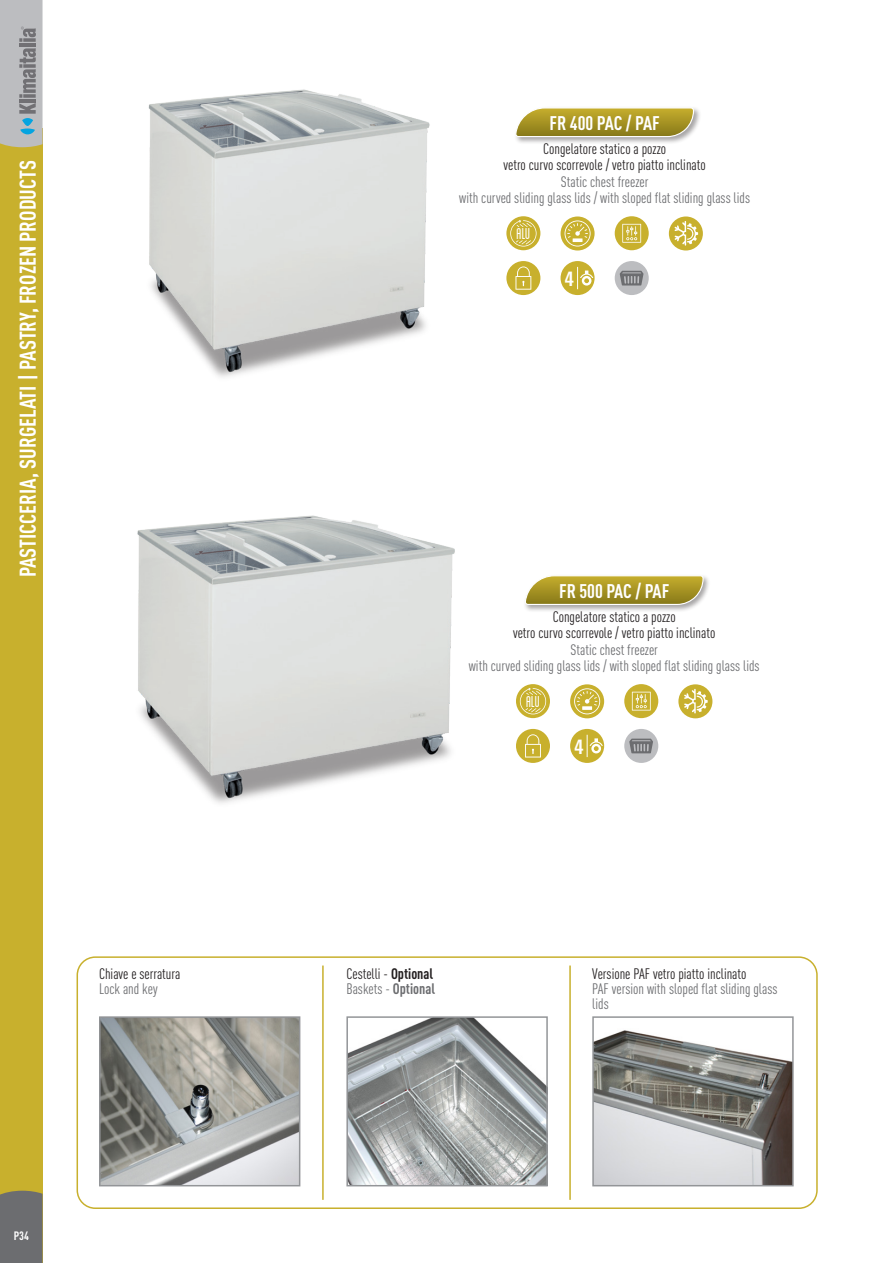
<style>
.page{position:relative;width:893px;height:1263px;background:#fff}
.page>*{position:absolute;margin:0;border:0;box-sizing:border-box;transform-origin:0 0}
.t1{font:700 22.5px "DIN Cond";color:#fff}
.t2{font:700 condensed 20.25px "Linotype Univers";color:#fff}
.t3{font:700 19.5px "DIN Cond";color:#fff}
.t4{font:condensed 16.5px "Blanch";letter-spacing:-.015em;color:#fff}
.t5{font:15px/15px "DIN Cond";color:#6c6d70}
.t6{font:15px/16.5px "DIN Cond";color:#231f20;text-align:center}
.t7{font:700 12px "DIN Cond";color:#fff}
.s1{font-weight:700}
</style>
<div class="page">
<img style="left:137px;top:515px;width:318px;height:288px">
<img style="left:148px;top:89px;width:282px;height:288px">
<img style="left:349px;top:1019px;width:196px;height:164px">
<div style="left:346px;top:1016px;width:202px;height:170px;border:2px solid #939598"></div>
<img style="left:102px;top:1019px;width:195px;height:164px">
<div style="left:99px;top:1016px;width:201px;height:170px;border:2px solid #939598"></div>
<div style="left:77px;top:956px;width:741px;height:253px;border:2px solid #c8b02d;border-radius:18px"></div>
<hr style="left:322px;top:965px;width:2px;height:235px;background:#c8b02d">
<hr style="left:569px;top:965px;width:2px;height:235px;background:#c8b02d">
<img style="left:595px;top:1030px;width:196px;height:153px">
<div style="left:592px;top:1016px;width:202px;height:170px;border:2px solid #939598"></div>
<div style="left:0;top:128px;width:43px;height:1135px;background:#c8b02d"></div>
<div style="left:0;top:1191px;width:43px;height:72px;background:#6c6d70"></div>
<svg style="left:0;top:0;width:43px;height:147px;background:#aeb2b5"></svg>
<div style="left:514px;top:106px;width:187px;height:39px;background:#231f20;opacity:.4"></div>
<svg style="left:515px;top:107px;width:180px;height:31px;background:#b2a347"></svg>
<div style="left:669px;top:216px;width:34px;height:34px;background:#c8b02d;border-radius:50%"></div>
<svg style="left:674px;top:221px;width:24px;height:25px"></svg>
<div style="left:506px;top:216px;width:34px;height:34px;background:#c8b02d;border-radius:50%"></div>
<svg style="left:510px;top:220px;width:27px;height:27px"></svg>
<div style="left:615px;top:216px;width:34px;height:34px;background:#c8b02d;border-radius:50%"></div>
<svg style="left:622px;top:224px;width:19px;height:19px"></svg>
<svg style="left:561px;top:216px;width:34px;height:34px"></svg>
<svg style="left:565px;top:220px;width:26px;height:26px"></svg>
<div style="left:506px;top:261px;width:34px;height:34px;background:#c8b02d;border-radius:50%"></div>
<svg style="left:515px;top:266px;width:16px;height:24px"></svg>
<div style="left:561px;top:261px;width:34px;height:34px;background:#c8b02d;border-radius:50%"></div>
<svg style="left:577px;top:267px;width:16px;height:22px"></svg>
<div style="left:615px;top:261px;width:34px;height:34px;background:#bcbdc0;border-radius:50%"></div>
<svg style="left:620px;top:271px;width:23px;height:14px"></svg>
<div style="left:523px;top:574px;width:188px;height:39px;background:#231f20;opacity:.4"></div>
<svg style="left:524px;top:575px;width:180px;height:31px;background:#b2a347"></svg>
<div style="left:678px;top:684px;width:34px;height:34px;background:#c8b02d;border-radius:50%"></div>
<svg style="left:684px;top:689px;width:24px;height:24px"></svg>
<svg style="left:516px;top:684px;width:34px;height:34px"></svg>
<svg style="left:520px;top:688px;width:26px;height:26px"></svg>
<svg style="left:624px;top:684px;width:34px;height:34px"></svg>
<svg style="left:632px;top:692px;width:19px;height:18px"></svg>
<svg style="left:570px;top:684px;width:34px;height:34px"></svg>
<svg style="left:574px;top:688px;width:26px;height:26px"></svg>
<div style="left:516px;top:729px;width:34px;height:34px;background:#c8b02d;border-radius:50%"></div>
<svg style="left:525px;top:734px;width:16px;height:23px"></svg>
<div style="left:570px;top:729px;width:34px;height:34px;background:#c8b02d;border-radius:50%"></div>
<svg style="left:587px;top:735px;width:16px;height:22px"></svg>
<div style="left:624px;top:729px;width:34px;height:34px;background:#bcbdc0;border-radius:50%"></div>
<svg style="left:629px;top:739px;width:24px;height:14px"></svg>
<h1 class="t1" style="left:14px;top:577px;width:418px;rotate:-90deg">PASTICCERIA, SURGELATI | PASTRY, FROZEN PRODUCTS</h1>
<p class="t6" style="left:99px;top:965px;width:83px">Chiave e serratura</p>
<p class="t5" style="left:99px;top:981px;width:60px">Lock and key</p>
<p class="t7" style="left:14px;top:1228px;width:17px">P34</p>
<h3 class="t3" style="left:549px;top:112px;width:112px">FR 400 PAC / PAF</h3>
<p class="t6" style="left:503px;top:140px;width:204px">Congelatore statico a pozzo<br>vetro curvo scorrevole / vetro piatto inclinato</p>
<p class="t5" style="left:459px;top:173px;width:292px;line-height:16.5px;text-align:center">Static chest freezer<br>with curved sliding glass lids / with sloped flat sliding glass lids</p>
<p class="t4" style="left:516px;top:225px;width:15px">ALU</p>
<p class="t2" style="left:565px;top:267px;width:11px">4</p>
<p class="t3" style="left:559px;top:579px;width:112px">FR 500 PAC / PAF</p>
<p class="t6" style="left:553px;top:608px;width:124px">Congelatore statico a pozzo</p>
<p class="t6" style="left:513px;top:625px;width:204px">vetro curvo scorrevole / vetro piatto inclinato</p>
<p class="t5" style="left:570px;top:642px;width:89px">Static chest freezer</p>
<p class="t5" style="left:469px;top:658px;width:292px">with curved sliding glass lids / with sloped flat sliding glass lids</p>
<p class="t4" style="left:526px;top:693px;width:15px">ALU</p>
<p class="t2" style="left:574px;top:734px;width:11px">4</p>
<p class="t6" style="left:346px;top:965px;width:88px">Cestelli - <span class="s1">Optional</span></p>
<p class="t5" style="left:346px;top:981px;width:90px">Baskets - <span class="s1">Optional</span></p>
<p class="t6" style="left:592px;top:965px;width:156px">Versione PAF vetro piatto inclinato</p>
<p class="t5" style="left:592px;top:981px;width:187px">PAF version with sloped flat sliding glass lids</p>
</div>
